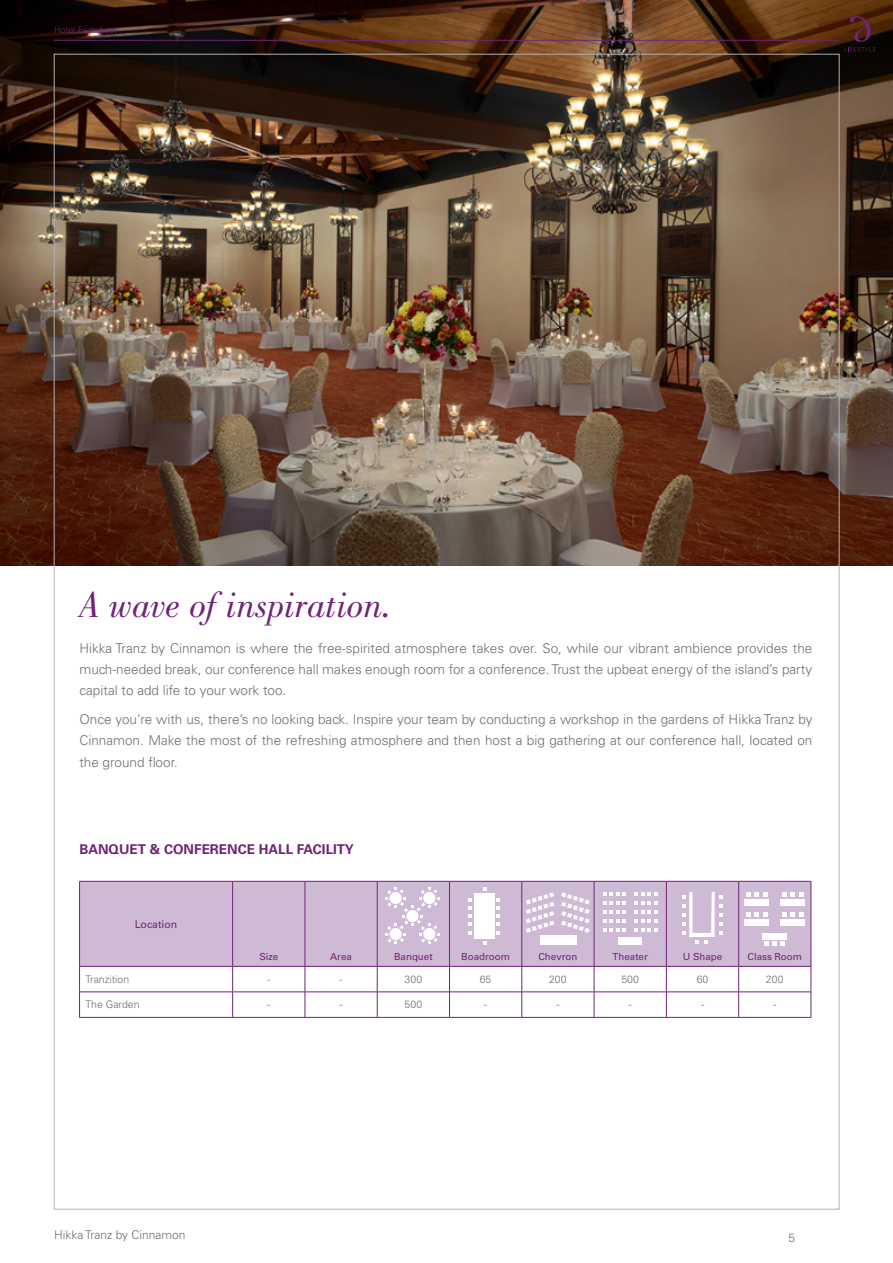
<style>
.page{position:relative;width:893px;height:1263px;background:#fff}
.page>*{position:absolute;margin:0;border:0;box-sizing:border-box;transform-origin:0 0}
.t1{font:italic 37.5px "Bodoni Std";color:#6f2476}
.t2{font:300 13.5px/21px "Univers LT Std";color:#706f6f;text-align:justify}
.t3{font:700 13.5px "Univers LT Std";color:#6f2476}
.t4{font:300 12px "Univers LT Std";color:#706f6f}
.t5{font:300 10.5px "Univers LT Std";color:#706f6f}
.t6{font:10.5px "Univers LT Std";color:#6f2476}
.t7{font:9.75px "Univers LT Std";color:#6f2476}
.t8{font:300 9px "Univers LT Std";color:#6f2476}
</style>
<div class="page">
<img style="left:0;top:0;width:893px;height:566px">
<div style="left:80px;top:882px;width:731px;height:84px;background:#cfbad5"></div>
<hr style="left:79px;top:881px;width:154px;height:1px;background:#6f2476">
<hr style="left:79px;top:881px;width:1px;height:85px;background:#6f2476">
<hr style="left:233px;top:881px;width:72px;height:1px;background:#6f2476">
<hr style="left:232px;top:881px;width:1px;height:85px;background:#6f2476">
<hr style="left:305px;top:881px;width:72px;height:1px;background:#6f2476">
<hr style="left:305px;top:881px;width:1px;height:85px;background:#6f2476">
<hr style="left:377px;top:881px;width:72px;height:1px;background:#6f2476">
<hr style="left:377px;top:881px;width:1px;height:85px;background:#6f2476">
<hr style="left:449px;top:881px;width:73px;height:1px;background:#6f2476">
<hr style="left:449px;top:881px;width:1px;height:85px;background:#6f2476">
<hr style="left:522px;top:881px;width:72px;height:1px;background:#6f2476">
<hr style="left:522px;top:881px;width:1px;height:85px;background:#6f2476">
<hr style="left:594px;top:881px;width:72px;height:1px;background:#6f2476">
<hr style="left:594px;top:881px;width:1px;height:85px;background:#6f2476">
<hr style="left:666px;top:881px;width:73px;height:1px;background:#6f2476">
<hr style="left:666px;top:881px;width:1px;height:85px;background:#6f2476">
<hr style="left:739px;top:881px;width:72px;height:1px;background:#6f2476">
<hr style="left:738px;top:881px;width:1px;height:85px;background:#6f2476">
<hr style="left:811px;top:881px;width:1px;height:85px;background:#6f2476">
<hr style="left:79px;top:966px;width:154px;height:1px;background:#6f2476">
<hr style="left:233px;top:966px;width:72px;height:1px;background:#6f2476">
<hr style="left:305px;top:966px;width:72px;height:1px;background:#6f2476">
<hr style="left:377px;top:966px;width:72px;height:1px;background:#6f2476">
<hr style="left:449px;top:966px;width:73px;height:1px;background:#6f2476">
<hr style="left:522px;top:966px;width:72px;height:1px;background:#6f2476">
<hr style="left:594px;top:966px;width:72px;height:1px;background:#6f2476">
<hr style="left:666px;top:966px;width:73px;height:1px;background:#6f2476">
<hr style="left:739px;top:966px;width:72px;height:1px;background:#6f2476">
<hr style="left:79px;top:991px;width:154px;height:1px;background:#6f2476">
<svg style="left:79px;top:966px;width:1px;height:51px"></svg>
<hr style="left:233px;top:991px;width:72px;height:1px;background:#6f2476">
<svg style="left:232px;top:966px;width:1px;height:51px"></svg>
<hr style="left:305px;top:991px;width:72px;height:1px;background:#6f2476">
<svg style="left:305px;top:966px;width:1px;height:51px"></svg>
<hr style="left:377px;top:991px;width:72px;height:1px;background:#6f2476">
<svg style="left:377px;top:966px;width:1px;height:51px"></svg>
<hr style="left:449px;top:991px;width:73px;height:1px;background:#6f2476">
<svg style="left:449px;top:966px;width:1px;height:51px"></svg>
<hr style="left:522px;top:991px;width:72px;height:1px;background:#6f2476">
<svg style="left:522px;top:966px;width:1px;height:51px"></svg>
<hr style="left:594px;top:991px;width:72px;height:1px;background:#6f2476">
<svg style="left:594px;top:966px;width:1px;height:51px"></svg>
<hr style="left:666px;top:991px;width:73px;height:1px;background:#6f2476">
<svg style="left:666px;top:966px;width:1px;height:51px"></svg>
<hr style="left:739px;top:991px;width:72px;height:1px;background:#6f2476">
<svg style="left:738px;top:966px;width:1px;height:51px"></svg>
<svg style="left:811px;top:966px;width:1px;height:51px"></svg>
<hr style="left:79px;top:1017px;width:154px;height:1px;background:#6f2476">
<hr style="left:233px;top:1017px;width:72px;height:1px;background:#6f2476">
<hr style="left:305px;top:1017px;width:72px;height:1px;background:#6f2476">
<hr style="left:377px;top:1017px;width:72px;height:1px;background:#6f2476">
<hr style="left:449px;top:1017px;width:73px;height:1px;background:#6f2476">
<hr style="left:522px;top:1017px;width:72px;height:1px;background:#6f2476">
<hr style="left:594px;top:1017px;width:72px;height:1px;background:#6f2476">
<hr style="left:666px;top:1017px;width:73px;height:1px;background:#6f2476">
<hr style="left:739px;top:1017px;width:72px;height:1px;background:#6f2476">
<hr style="left:54px;top:40px;width:785px;height:1px;background:#6f2476">
<svg style="left:844px;top:14px;width:32px;height:38px"></svg>
<svg style="left:385px;top:887px;width:54px;height:57px"></svg>
<svg style="left:469px;top:898px;width:3px;height:36px"></svg>
<svg style="left:483px;top:887px;width:3px;height:4px"></svg>
<svg style="left:497px;top:898px;width:3px;height:36px"></svg>
<div style="left:474px;top:893px;width:20px;height:46px;background:#fff"></div>
<svg style="left:526px;top:892px;width:28px;height:41px"></svg>
<svg style="left:561px;top:892px;width:29px;height:41px"></svg>
<div style="left:540px;top:935px;width:36px;height:9px;background:#fff"></div>
<svg style="left:603px;top:892px;width:23px;height:40px"></svg>
<svg style="left:634px;top:892px;width:23px;height:40px"></svg>
<div style="left:618px;top:937px;width:24px;height:7px;background:#fff"></div>
<svg style="left:682px;top:892px;width:41px;height:52px"></svg>
<svg style="left:746px;top:912px;width:21px;height:4px"></svg>
<div style="left:745px;top:919px;width:24px;height:7px;background:#fff"></div>
<svg style="left:746px;top:892px;width:21px;height:4px"></svg>
<div style="left:745px;top:899px;width:24px;height:7px;background:#fff"></div>
<svg style="left:782px;top:912px;width:21px;height:4px"></svg>
<div style="left:781px;top:919px;width:24px;height:7px;background:#fff"></div>
<svg style="left:764px;top:942px;width:21px;height:4px"></svg>
<div style="left:762px;top:933px;width:24px;height:7px;background:#fff"></div>
<svg style="left:782px;top:892px;width:21px;height:4px"></svg>
<div style="left:781px;top:899px;width:24px;height:7px;background:#fff"></div>
<p class="t8" style="left:54px;top:24px;width:65px">Hotel Factsheet</p>
<h1 class="t1" style="left:79px;top:584px;width:314px">A wave of inspiration.</h1>
<p class="t2" style="left:79px;top:638px;width:734px">Hikka Tranz by Cinnamon is where the free-spirited atmosphere takes over. So, while our vibrant ambience provides the much-needed break, our conference hall makes enough room for a conference. Trust the upbeat energy of the island’s party capital to add life to your work too.</p>
<p class="t2" style="left:79px;top:709px;width:735px">Once you’re with us, there’s no looking back. Inspire your team by conducting a workshop in the gardens of Hikka Tranz by Cinnamon. Make the most of the refreshing atmosphere and then host a big gathering at our conference hall, located on the ground floor.</p>
<p class="t3" style="left:79px;top:841px;width:276px">BANQUET &amp; CONFERENCE HALL FACILITY</p>
<p class="t6" style="left:135px;top:918px;width:44px">Location</p>
<p class="t7" style="left:259px;top:951px;width:20px">Size</p>
<p class="t7" style="left:330px;top:951px;width:23px">Area</p>
<p class="t7" style="left:394px;top:951px;width:40px">Banquet</p>
<p class="t7" style="left:461px;top:951px;width:50px">Boadroom</p>
<p class="t7" style="left:538px;top:951px;width:41px">Chevron</p>
<p class="t7" style="left:613px;top:951px;width:37px">Theater</p>
<p class="t7" style="left:683px;top:951px;width:41px">U Shape</p>
<p class="t7" style="left:747px;top:951px;width:56px">Class Room</p>
<p class="t5" style="left:86px;top:973px;width:45px">Tranzition</p>
<p class="t5" style="left:267px;top:973px;width:4px">-</p>
<p class="t5" style="left:340px;top:973px;width:4px">-</p>
<p class="t5" style="left:404px;top:973px;width:19px">300</p>
<p class="t5" style="left:480px;top:973px;width:13px">65</p>
<p class="t5" style="left:549px;top:973px;width:19px">200</p>
<p class="t5" style="left:621px;top:973px;width:19px">500</p>
<p class="t5" style="left:697px;top:973px;width:13px">60</p>
<p class="t5" style="left:766px;top:973px;width:19px">200</p>
<p class="t5" style="left:86px;top:998px;width:56px">The Garden</p>
<p class="t5" style="left:267px;top:998px;width:4px">-</p>
<p class="t5" style="left:340px;top:998px;width:4px">-</p>
<p class="t5" style="left:404px;top:998px;width:19px">500</p>
<p class="t5" style="left:484px;top:998px;width:4px">-</p>
<p class="t5" style="left:556px;top:998px;width:4px">-</p>
<p class="t5" style="left:629px;top:998px;width:4px">-</p>
<p class="t5" style="left:701px;top:998px;width:4px">-</p>
<p class="t5" style="left:773px;top:998px;width:4px">-</p>
<p class="t4" style="left:54px;top:1227px;width:133px">Hikka Tranz by Cinnamon</p>
<p class="t4" style="left:788px;top:1231px;width:8px">5</p>
</div>
